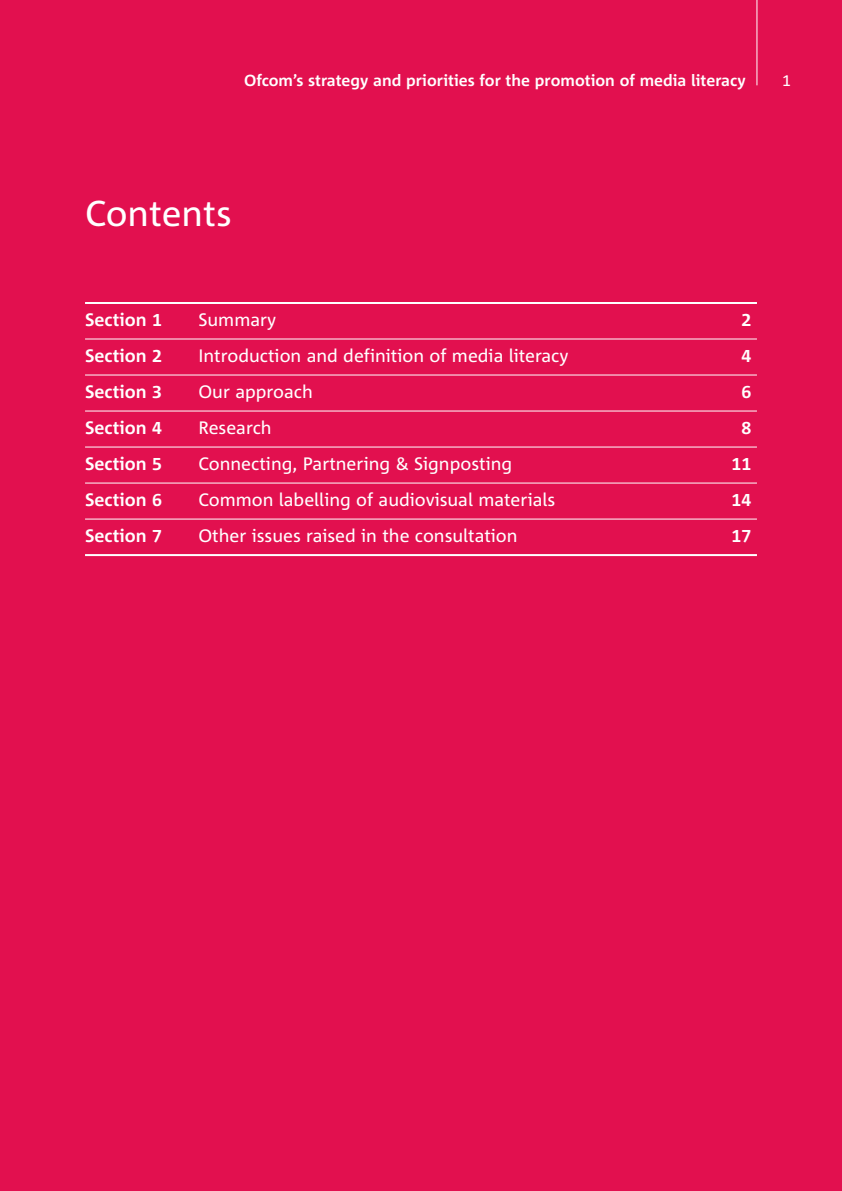
<style>
.page{position:relative;width:842px;height:1191px;background:#e2104f}
.page>*{position:absolute;margin:0;border:0;box-sizing:border-box;transform-origin:0 0}
.t1{font:36px "Corpid";color:#fff}
.t2{font:18px "Corpid";color:#fff}
.t3{font:700 18px "Corpid";color:#fff}
.t4{font:700 18px "Corpid Caps";color:#fff}
.t5{font:700 16px "Corpid";color:#fff}
.t6{font:16px "Corpid Caps";color:#fff}
.s1{font-family:"Corpid Caps"}
</style>
<div class="page">
<hr style="left:757px;top:0;width:1px;height:85px;background:#fff">
<hr style="left:85px;top:302px;width:672px;height:2px;background:#fff">
<hr style="left:85px;top:339px;width:672px;height:1px;background:#fff">
<hr style="left:85px;top:375px;width:672px;height:1px;background:#fff">
<hr style="left:85px;top:411px;width:672px;height:1px;background:#fff">
<hr style="left:85px;top:447px;width:672px;height:1px;background:#fff">
<hr style="left:85px;top:483px;width:672px;height:1px;background:#fff">
<hr style="left:85px;top:519px;width:672px;height:1px;background:#fff">
<hr style="left:85px;top:554px;width:672px;height:2px;background:#fff">
<p class="t5" style="left:244px;top:74px;width:503px">Ofcom’s strategy and priorities for the promotion of media literacy</p>
<p class="t6" style="left:782px;top:74px;width:10px">1</p>
<h1 class="t1" style="left:85px;top:198px;width:148px">Contents</h1>
<p class="t3" style="left:85px;top:312px;width:78px">Section <span class="s1">1</span></p>
<p class="t2" style="left:198px;top:312px;width:79px">Summary</p>
<p class="t4" style="left:741px;top:312px;width:11px">2</p>
<p class="t3" style="left:85px;top:348px;width:78px">Section <span class="s1">2</span></p>
<p class="t2" style="left:198px;top:348px;width:372px">Introduction and definition of media literacy</p>
<p class="t4" style="left:741px;top:348px;width:11px">4</p>
<p class="t3" style="left:85px;top:384px;width:78px">Section <span class="s1">3</span></p>
<p class="t2" style="left:198px;top:384px;width:116px">Our approach</p>
<p class="t4" style="left:741px;top:384px;width:11px">6</p>
<p class="t3" style="left:85px;top:420px;width:78px">Section <span class="s1">4</span></p>
<p class="t2" style="left:198px;top:420px;width:75px">Research</p>
<p class="t4" style="left:741px;top:420px;width:11px">8</p>
<p class="t3" style="left:85px;top:456px;width:78px">Section <span class="s1">5</span></p>
<p class="t2" style="left:198px;top:456px;width:315px">Connecting, Partnering &amp; Signposting</p>
<p class="t4" style="left:732px;top:456px;width:21px">11</p>
<p class="t3" style="left:85px;top:492px;width:78px">Section <span class="s1">6</span></p>
<p class="t2" style="left:198px;top:492px;width:358px">Common labelling of audiovisual materials</p>
<p class="t4" style="left:732px;top:492px;width:21px">14</p>
<p class="t3" style="left:85px;top:528px;width:78px">Section <span class="s1">7</span></p>
<p class="t2" style="left:198px;top:528px;width:321px">Other issues raised in the consultation</p>
<p class="t4" style="left:732px;top:528px;width:21px">17</p>
</div>
